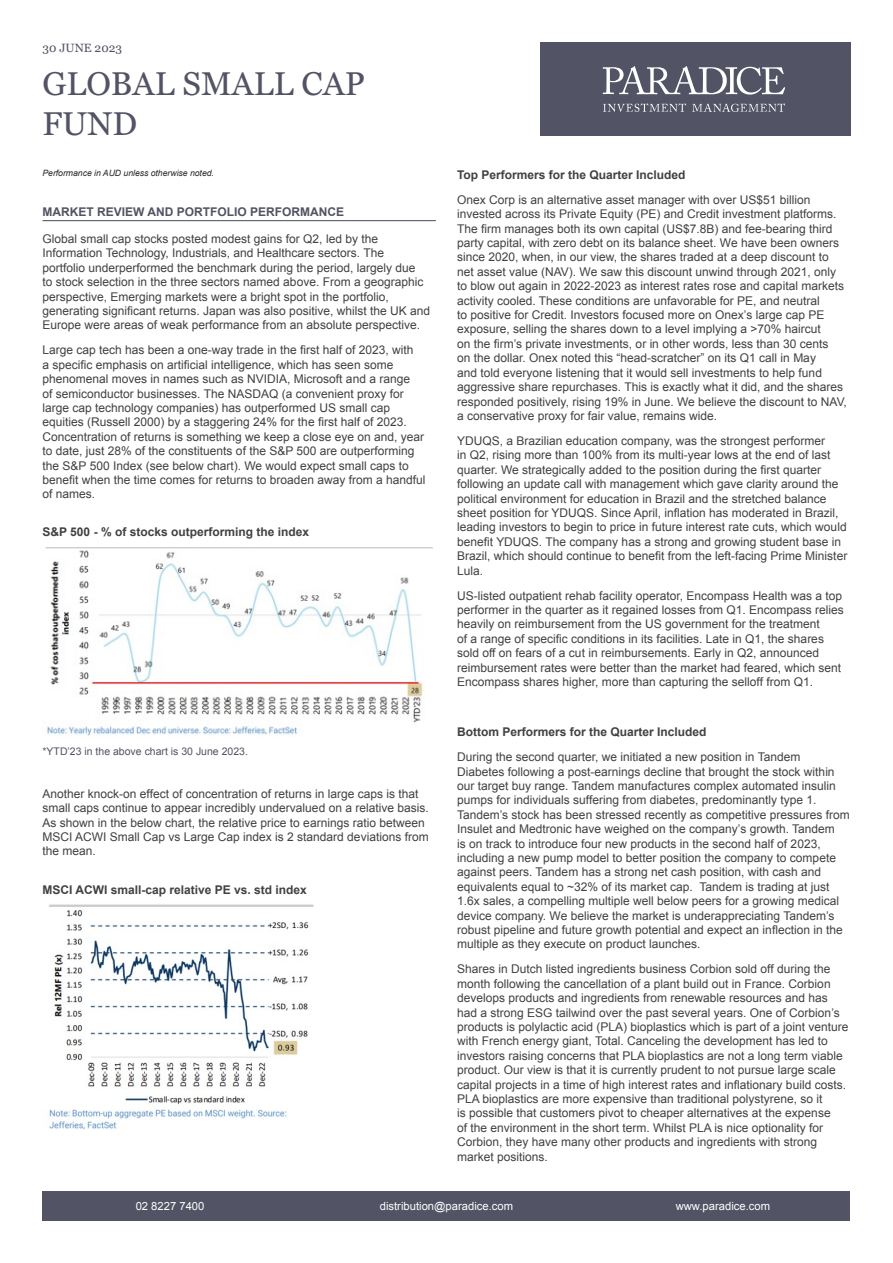
<style>
.page{position:relative;width:893px;height:1263px;background:#fff}
.page>*{position:absolute;margin:0;border:0;box-sizing:border-box;transform-origin:0 0}
.t1{font:33px/39.6px "Georgia";color:#525364}
.t2{font:12px/14.4px "Arial";color:#414042}
.t3{font:700 12px "Arial";color:#414042}
.t4{font:700 12px "Arial";color:#525364}
.t5{font:12px "Georgia";color:#525364}
.t6{font:11.25px "Arial";color:#fff}
.t7{font:10.5px "Arial";color:#525364}
.t8{font:italic 8.7px "Arial";letter-spacing:-.005em;color:#292829}
</style>
<div class="page">
<div style="left:43px;top:1191px;width:807px;height:29px;background:#525364"></div>
<div style="left:540px;top:43px;width:310px;height:93px;background:#525364"></div>
<svg style="left:603px;top:103px;width:182px;height:9px"></svg>
<svg style="left:603px;top:66px;width:182px;height:29px"></svg>
<hr style="left:43px;top:220px;width:393px;height:1px;background:#525364">
<img style="left:45px;top:547px;width:388px;height:189px">
<img style="left:49px;top:904px;width:265px;height:226px">
<p class="t5" style="left:43px;top:39px;width:81px">30 JUNE 2023</p>
<h1 class="t1" style="left:43px;top:63px;width:324px">GLOBAL SMALL CAP<br>FUND</h1>
<p class="t8" style="left:43px;top:168px;width:173px">Performance in AUD unless otherwise noted.</p>
<p class="t4" style="left:43px;top:204px;width:303px">MARKET REVIEW AND PORTFOLIO PERFORMANCE</p>
<p class="t2" style="left:43px;top:232px;width:389px">Global small cap stocks posted modest gains for Q2, led by the Information Technology, Industrials, and Healthcare sectors. The<br>portfolio underperformed the benchmark during the period, largely due<br>to stock selection in the three sectors named above. From a geographic perspective, Emerging markets were a bright spot in the portfolio, generating significant returns. Japan was also positive, whilst the UK and Europe were areas of weak performance from an absolute perspective.</p>
<p class="t2" style="left:43px;top:343px;width:384px">Large cap tech has been a one-way trade in the first half of 2023, with<br>a specific emphasis on artificial intelligence, which has seen some phenomenal moves in names such as NVIDIA, Microsoft and a range<br>of semiconductor businesses. The NASDAQ (a convenient proxy for large cap technology companies) has outperformed US small cap equities (Russell 2000) by a staggering 24% for the first half of 2023.<br>Concentration of returns is something we keep a close eye on and, year to date, just 28% of the constituents of the S&amp;P 500 are outperforming the S&amp;P 500 Index (see below chart). We would expect small caps to benefit when the time comes for returns to broaden away from a handful of names.</p>
<p class="t3" style="left:43px;top:523px;width:268px">S&amp;P 500 - % of stocks outperforming the index</p>
<p class="t7" style="left:43px;top:744px;width:207px">*YTD’23 in the above chart is 30 June 2023.</p>
<p class="t2" style="left:43px;top:786px;width:388px">Another knock-on effect of concentration of returns in large caps is that small caps continue to appear incredibly undervalued on a relative basis.<br>As shown in the below chart, the relative price to earnings ratio between MSCI ACWI Small Cap vs Large Cap index is 2 standard deviations from the mean.</p>
<p class="t3" style="left:43px;top:882px;width:266px">MSCI ACWI small-cap relative PE vs. std index</p>
<p class="t3" style="left:457px;top:167px;width:230px">Top Performers for the Quarter Included</p>
<p class="t2" style="left:457px;top:193px;width:391px">Onex Corp is an alternative asset manager with over US$51 billion invested across its Private Equity (PE) and Credit investment platforms.<br>The firm manages both its own capital (US$7.8B) and fee-bearing third party capital, with zero debt on its balance sheet. We have been owners since 2020, when, in our view, the shares traded at a deep discount to net asset value (NAV). We saw this discount unwind through 2021, only to blow out again in 2022-2023 as interest rates rose and capital markets activity cooled. These conditions are unfavorable for PE, and neutral<br>to positive for Credit. Investors focused more on Onex’s large cap PE exposure, selling the shares down to a level implying a &gt;70% haircut<br>on the firm’s private investments, or in other words, less than 30 cents<br>on the dollar. Onex noted this “head-scratcher” on its Q1 call in May<br>and told everyone listening that it would sell investments to help fund aggressive share repurchases. This is exactly what it did, and the shares responded positively, rising 19% in June. We believe the discount to NAV, a conservative proxy for fair value, remains wide.</p>
<p class="t2" style="left:457px;top:434px;width:392px">YDUQS, a Brazilian education company, was the strongest performer<br>in Q2, rising more than 100% from its multi-year lows at the end of last quarter. We strategically added to the position during the first quarter following an update call with management which gave clarity around the political environment for education in Brazil and the stretched balance sheet position for YDUQS. Since April, inflation has moderated in Brazil, leading investors to begin to price in future interest rate cuts, which would benefit YDUQS. The company has a strong and growing student base in Brazil, which should continue to benefit from the left-facing Prime Minister Lula.</p>
<p class="t2" style="left:457px;top:588px;width:388px">US-listed outpatient rehab facility operator, Encompass Health was a top performer in the quarter as it regained losses from Q1. Encompass relies heavily on reimbursement from the US government for the treatment<br>of a range of specific conditions in its facilities. Late in Q1, the shares sold off on fears of a cut in reimbursements. Early in Q2, announced reimbursement rates were better than the market had feared, which sent Encompass shares higher, more than capturing the selloff from Q1.</p>
<p class="t3" style="left:457px;top:724px;width:251px">Bottom Performers for the Quarter Included</p>
<p class="t2" style="left:457px;top:750px;width:394px">During the second quarter, we initiated a new position in Tandem Diabetes following a post-earnings decline that brought the stock within our target buy range. Tandem manufactures complex automated insulin pumps for individuals suffering from diabetes, predominantly type 1.<br>Tandem’s stock has been stressed recently as competitive pressures from Insulet and Medtronic have weighed on the company’s growth. Tandem<br>is on track to introduce four new products in the second half of 2023, including a new pump model to better position the company to compete against peers. Tandem has a strong net cash position, with cash and equivalents equal to ~32% of its market cap. Tandem is trading at just 1.6x sales, a compelling multiple well below peers for a growing medical device company. We believe the market is underappreciating Tandem’s robust pipeline and future growth potential and expect an inflection in the multiple as they execute on product launches.</p>
<p class="t2" style="left:457px;top:962px;width:393px">Shares in Dutch listed ingredients business Corbion sold off during the month following the cancellation of a plant build out in France. Corbion develops products and ingredients from renewable resources and has had a strong ESG tailwind over the past several years. One of Corbion’s products is polylactic acid (PLA) bioplastics which is part of a joint venture with French energy giant, Total. Canceling the development has led to investors raising concerns that PLA bioplastics are not a long term viable product. Our view is that it is currently prudent to not pursue large scale capital projects in a time of high interest rates and inflationary build costs.<br>PLA bioplastics are more expensive than traditional polystyrene, so it<br>is possible that customers pivot to cheaper alternatives at the expense<br>of the environment in the short term. Whilst PLA is nice optionality for Corbion, they have many other products and ingredients with strong market positions.</p>
<p class="t6" style="left:136px;top:1198px;width:70px">02 8227 7400</p>
<p class="t6" style="left:380px;top:1198px;width:135px">distribution@paradice.com</p>
<p class="t6" style="left:676px;top:1198px;width:96px">www.paradice.com</p>
</div>
